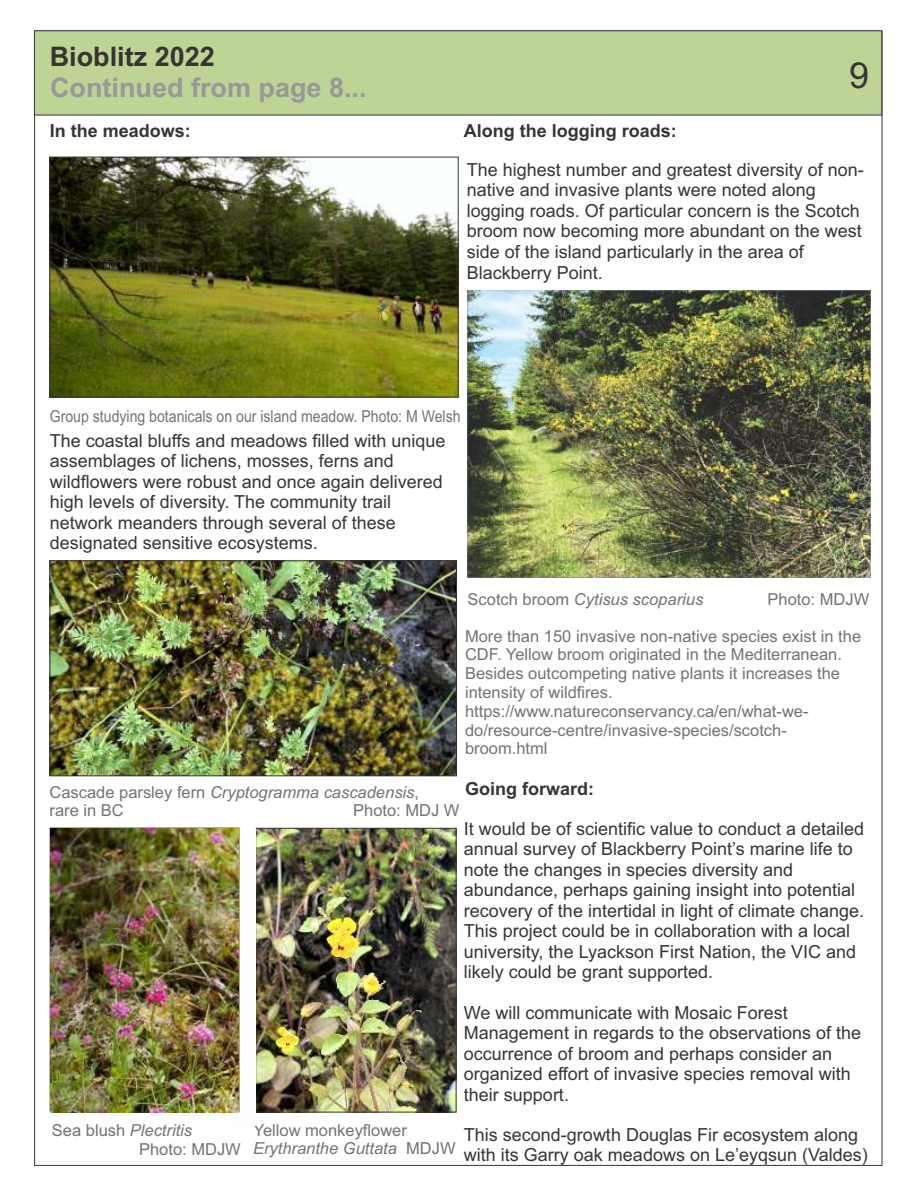
<style>
.page{position:relative;width:918px;height:1188px;background:#fff}
.page>*{position:absolute;margin:0;border:0;box-sizing:border-box;transform-origin:0 0}
.t1{font:36px "Arial";color:#373435}
.t2{font:700 27px "Arial";color:#96989a}
.t3{font:700 27px "Arial";color:#373435}
.t4{font:18px/20.5px "Arial";color:#373435}
.t5{font:700 18px "Arial";color:#373435}
.t6{font:16.5px/18.8px "Arial";color:#727376}
.t7{font:16.5px "Arial";color:#727376;scale:.85 1}
.t8{font:italic 16.5px "Arial";color:#727376}
.s1{font-style:normal}
.s2{font-style:italic}
</style>
<div class="page">
<div style="left:34px;top:30px;width:848px;height:85px;background:#bdd494"></div>
<img style="left:52px;top:159px;width:404px;height:236px">
<div style="left:50px;top:157px;width:408px;height:240px;border:1px solid #373435"></div>
<img style="left:468px;top:291px;width:403px;height:287px">
<img style="left:258px;top:830px;width:196px;height:280px">
<div style="left:256px;top:828px;width:200px;height:284px;border:1px solid #373435"></div>
<img style="left:50px;top:828px;width:189px;height:284px">
<img style="left:52px;top:563px;width:403px;height:211px">
<div style="left:50px;top:561px;width:407px;height:215px;border:1px solid #373435"></div>
<h2 class="t3" style="left:50px;top:47px;width:167px">Bioblitz 2022</h2>
<h2 class="t2" style="left:50px;top:78px;width:318px">Continued from page 8...</h2>
<p class="t5" style="left:50px;top:124px;width:143px">In the meadows:</p>
<p class="t5" style="left:464px;top:124px;width:215px">Along the logging roads:</p>
<h1 class="t1" style="left:849px;top:62px;width:22px">9</h1>
<p class="t4" style="left:467px;top:161px;width:399px">The highest number and greatest diversity of non&shy;native and invasive plants were noted along logging roads. Of particular concern is the Scotch broom now becoming more abundant on the west side of the island particularly in the area of Blackberry Point.</p>
<p class="t7" style="left:50px;top:410px;width:485px">Group studying botanicals on our island meadow. Photo: M Welsh</p>
<p class="t4" style="left:50px;top:432px;width:397px">The coastal bluffs and meadows filled with unique assemblages of lichens, mosses, ferns and wildflowers were robust and once again delivered high levels of diversity. The community trail network meanders through several of these designated sensitive ecosystems.</p>
<p class="t8" style="left:468px;top:593px;width:237px"><span class="s1">Scotch broom</span> Cytisus scoparius</p>
<p class="t6" style="left:767px;top:592px;width:103px">Photo: MDJW</p>
<p class="t6" style="left:465px;top:628px;width:398px">More than 150 invasive non-native species exist in the CDF. Yellow broom originated in the Mediterranean.<br>Besides outcompeting native plants it increases the intensity of wildfires. https://www.natureconservancy.ca/en/what-we&shy;do/resource-centre/invasive-species/scotch&shy;broom.html</p>
<p class="t5" style="left:465px;top:782px;width:131px">Going forward:</p>
<p class="t6" style="left:50px;top:784px;width:371px">Cascade parsley fern <span class="s2">Cryptogramma cascadensis</span>, rare in BC</p>
<p class="t6" style="left:353px;top:803px;width:108px">Photo: MDJ W</p>
<p class="t6" style="left:139px;top:1123px;width:103px;text-indent:-87px">Sea blush <span class="s2">Plectritis<br></span>Photo: MDJW</p>
<p class="t4" style="left:464px;top:820px;width:402px">It would be of scientific value to conduct a detailed annual survey of Blackberry Point’s marine life to note the changes in species diversity and abundance, perhaps gaining insight into potential recovery of the intertidal in light of climate change.<br>This project could be in collaboration with a local university, the Lyackson First Nation, the VIC and likely could be grant supported.</p>
<p class="t6" style="left:253px;top:1123px;width:204px;line-height:17.9px">Yellow monkeyflower<br><span class="s2">Erythranthe Guttata</span> MDJW</p>
<p class="t4" style="left:464px;top:1004px;width:399px">We will communicate with Mosaic Forest Management in regards to the observations of the occurrence of broom and perhaps consider an organized effort of invasive species removal with their support.</p>
<p class="t4" style="left:464px;top:1126px;width:405px">This second-growth Douglas Fir ecosystem along with its Garry oak meadows on Le’eyqsun (Valdes)</p>
</div>
